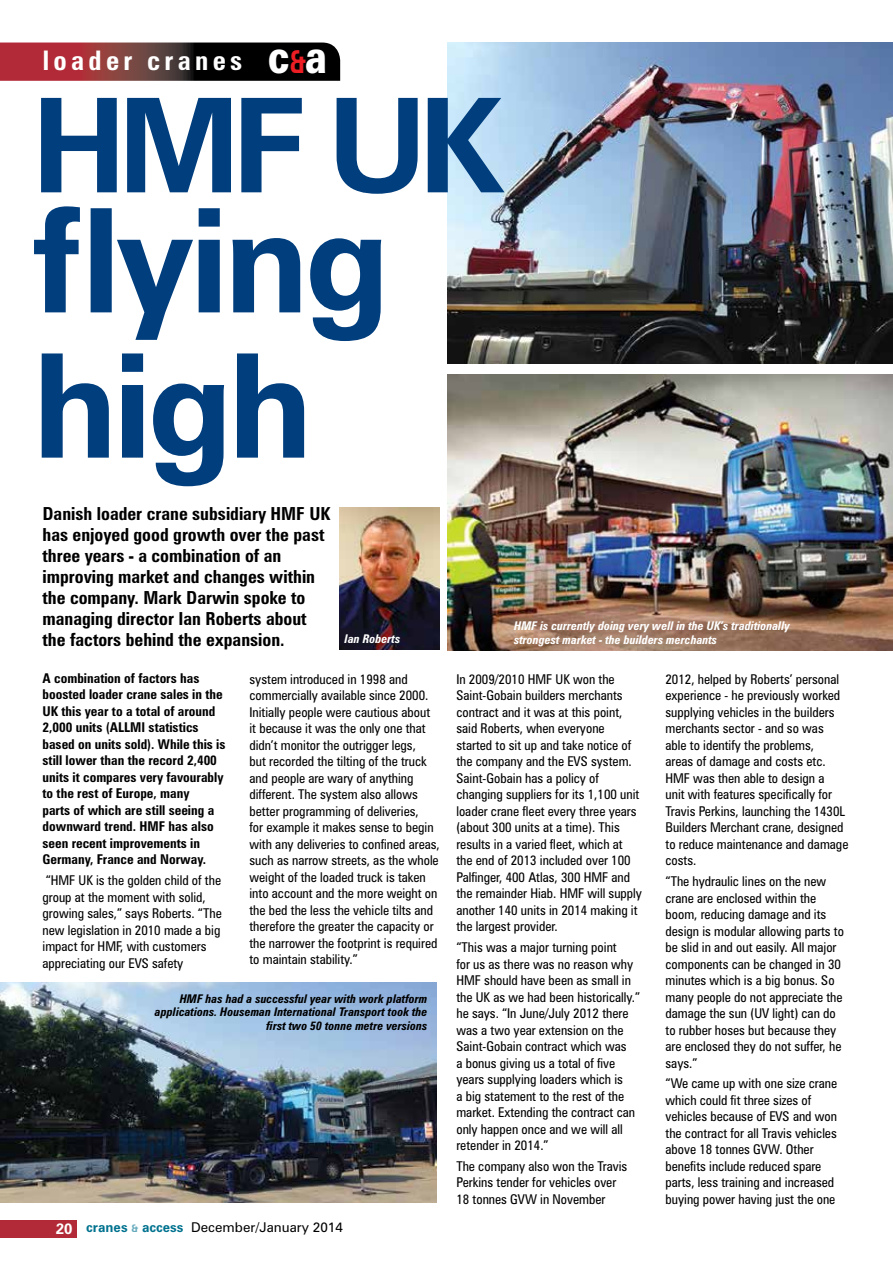
<style>
.page{position:relative;width:893px;height:1263px;background:#fff}
.page>*{position:absolute;margin:0;border:0;box-sizing:border-box;transform-origin:0 0}
.t1{font:700 144.6px/145.2px "Zurich BT";letter-spacing:-.04em;color:#003e7e}
.t2{font:700 131.1px "Zurich BT";color:#003e7e}
.t3{font:700 condensed 27px "Zurich BT";letter-spacing:.16em;color:#fff}
.t4{font:700 condensed 18px/21px "Zurich BT";color:#000}
.t5{font:condensed 13.5px/16.5px "Zurich BT";color:#000}
.t6{font:700 condensed 13.5px/16.5px "Zurich BT";color:#000}
.t7{font:13.5px "Zurich BT";color:#000}
.t8{font:italic 700 condensed 12px/13.5px "Zurich BT";color:#000;text-align:right}
.t9{font:italic 700 condensed 12px/13.5px "Zurich BT";color:#fff}
.s1{font-weight:900;font-stretch:normal;font-size:45.9px}
.s2{font-stretch:normal;font-size:31.65px;color:#ed1d24}
.s3{font-weight:700;font-size:15px;color:#fff}
.s4{font-weight:700;color:#00728f}
.s5{font-weight:700;font-size:10.5px;color:#66aabc}
</style>
<div class="page">
<div style="left:0;top:1220px;width:77px;height:17px;background:#b22a37"></div>
<svg style="left:0;top:43px;width:340px;height:38px;background:#512023"></svg>
<img style="left:0;top:983px;width:437px;height:220px">
<img style="left:448px;top:43px;width:445px;height:320px">
<img style="left:448px;top:375px;width:445px;height:276px">
<img style="left:340px;top:507px;width:99px;height:143px">
<h3 class="t3" style="left:43px;top:44px;width:286px">loader cranes <span class="s1">c</span><span class="s2">&amp;</span><span class="s1">a</span></h3>
<h2 class="t2" style="left:32px;top:66px;width:474px">HMF UK</h2>
<h1 class="t1" style="left:32px;top:187px;width:360px">flying high</h1>
<p class="t4" style="left:43px;top:503px;width:289px">Danish loader crane subsidiary HMF UK has enjoyed good growth over the past three years - a combination of an improving market and changes within the company. Mark Darwin spoke to managing director Ian Roberts about the factors behind the expansion.</p>
<p class="t5" style="left:249px;top:671px;width:192px">system introduced in 1998 and commercially available since 2000.<br>Initially people were cautious about it because it was the only one that didn’t monitor the outrigger legs,<br>but recorded the tilting of the truck and people are wary of anything different. The system also allows better programming of deliveries,<br>for example it makes sense to begin with any deliveries to confined areas, such as narrow streets, as the whole weight of the loaded truck is taken into account and the more weight on the bed the less the vehicle tilts and therefore the greater the capacity or the narrower the footprint is required to maintain stability.”</p>
<p class="t5" style="left:456px;top:671px;width:187px">In 2009/2010 HMF UK won the<br>Saint-Gobain builders merchants contract and it was at this point, said Roberts, when everyone started to sit up and take notice of the company and the EVS system.<br>Saint-Gobain has a policy of changing suppliers for its 1,100 unit loader crane fleet every three years (about 300 units at a time). This results in a varied fleet, which at the end of 2013 included over 100<br>Palfinger, 400 Atlas, 300 HMF and the remainder Hiab. HMF will supply another 140 units in 2014 making it the largest provider.</p>
<p class="t9" style="left:514px;top:619px;width:277px">HMF is currently doing very well in the UK’s traditionally strongest market - the builders merchants</p>
<p class="t9" style="left:345px;top:631px;width:57px">Ian Roberts</p>
<p class="t6" style="left:43px;top:670px;width:185px">A combination of factors has boosted loader crane sales in the<br>UK this year to a total of around<br>2,000 units (ALLMI statistics based on units sold). While this is still lower than the record 2,400 units it compares very favourably to the rest of Europe, many<br>parts of which are still seeing a downward trend. HMF has also seen recent improvements in<br>Germany, France and Norway.</p>
<p class="t5" style="left:43px;top:872px;width:181px">“HMF UK is the golden child of the group at the moment with solid, growing sales,” says Roberts. “The new legislation in 2010 made a big impact for HMF, with customers appreciating our EVS safety</p>
<p class="t5" style="left:665px;top:671px;width:184px">2012, helped by Roberts’ personal experience - he previously worked supplying vehicles in the builders merchants sector - and so was<br>able to identify the problems,<br>areas of damage and costs etc.<br>HMF was then able to design a<br>unit with features specifically for<br>Travis Perkins, launching the 1430L<br>Builders Merchant crane, designed to reduce maintenance and damage costs.</p>
<p class="t5" style="left:665px;top:873px;width:180px">“The hydraulic lines on the new crane are enclosed within the boom, reducing damage and its design is modular allowing parts to be slid in and out easily. All major components can be changed in 30 minutes which is a big bonus. So many people do not appreciate the damage the sun (UV light) can do to rubber hoses but because they are enclosed they do not suffer, he says.”</p>
<p class="t5" style="left:665px;top:1075px;width:173px">“We came up with one size crane which could fit three sizes of vehicles because of EVS and won the contract for all Travis vehicles above 18 tonnes GVW. Other benefits include reduced spare parts, less training and increased buying power having just the one</p>
<p class="t5" style="left:456px;top:939px;width:185px">“This was a major turning point<br>for us as there was no reason why<br>HMF should have been as small in the UK as we had been historically.” he says. “In June/July 2012 there was a two year extension on the<br>Saint-Gobain contract which was<br>a bonus giving us a total of five years supplying loaders which is<br>a big statement to the rest of the market. Extending the contract can only happen once and we will all retender in 2014.”</p>
<p class="t5" style="left:456px;top:1158px;width:172px">The company also won the Travis<br>Perkins tender for vehicles over<br>18 tonnes GVW in November</p>
<p class="t8" style="left:155px;top:992px;width:274px">HMF has had a successful year with work platform applications. Houseman International Transport took the first two 50 tonne metre versions</p>
<p class="t7" style="left:56px;top:1219px;width:288px"><span class="s3">20</span> <span class="s4">cranes</span> <span class="s5">&amp;</span> <span class="s4">access</span> December/January 2014</p>
</div>
